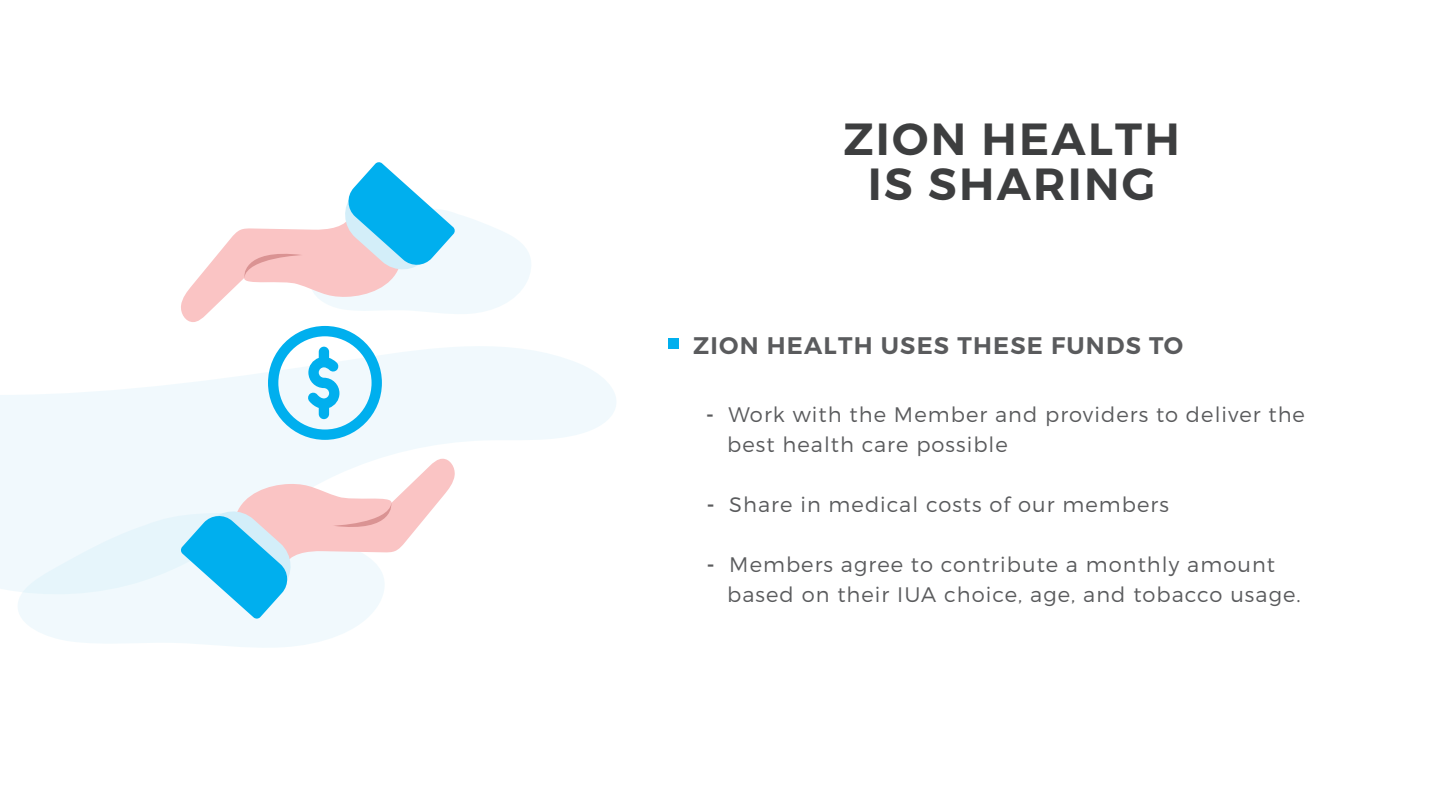
<style>
.page{position:relative;width:1440px;height:810px;background:#fff}
.page>*{position:absolute;margin:0;border:0;box-sizing:border-box;transform-origin:0 0}
.t1{font:600 45px/45px "Montserrat";letter-spacing:.05em;color:#3d3e3f;text-align:center}
.t2{font:600 24px "Montserrat";letter-spacing:.05em;color:#5a5b5d}
.t3{font:300 21px/30px "Montserrat";letter-spacing:.05em;color:#5a5b5d}
.s1{font-weight:600}
</style>
<div class="page">
<svg style="left:0;top:350px;width:616px;height:241px"></svg>
<svg style="left:18px;top:513px;width:348px;height:135px;fill:#f1f9fd"></svg>
<svg style="left:180px;top:459px;width:276px;height:160px"></svg>
<svg style="left:180px;top:162px;width:351px;height:278px"></svg>
<div style="left:668px;top:339px;width:11px;height:10px;background:#00afee"></div>
<h1 class="t1" style="left:843px;top:117px;width:338px">ZION HEALTH<br>IS SHARING</h1>
<p class="t2" style="left:693px;top:330px;width:492px">ZION HEALTH USES THESE FUNDS TO</p>
<p class="t3" style="left:727px;top:399px;width:579px;text-indent:-21px"><span class="s1">-</span> Work with the Member and providers to deliver the best health care possible</p>
<p class="t3" style="left:707px;top:489px;width:464px"><span class="s1">-</span> Share in medical costs of our members</p>
<p class="t3" style="left:727px;top:549px;width:575px;text-indent:-20px"><span class="s1">-</span> Members agree to contribute a monthly amount based on their IUA choice, age, and tobacco usage.</p>
</div>
